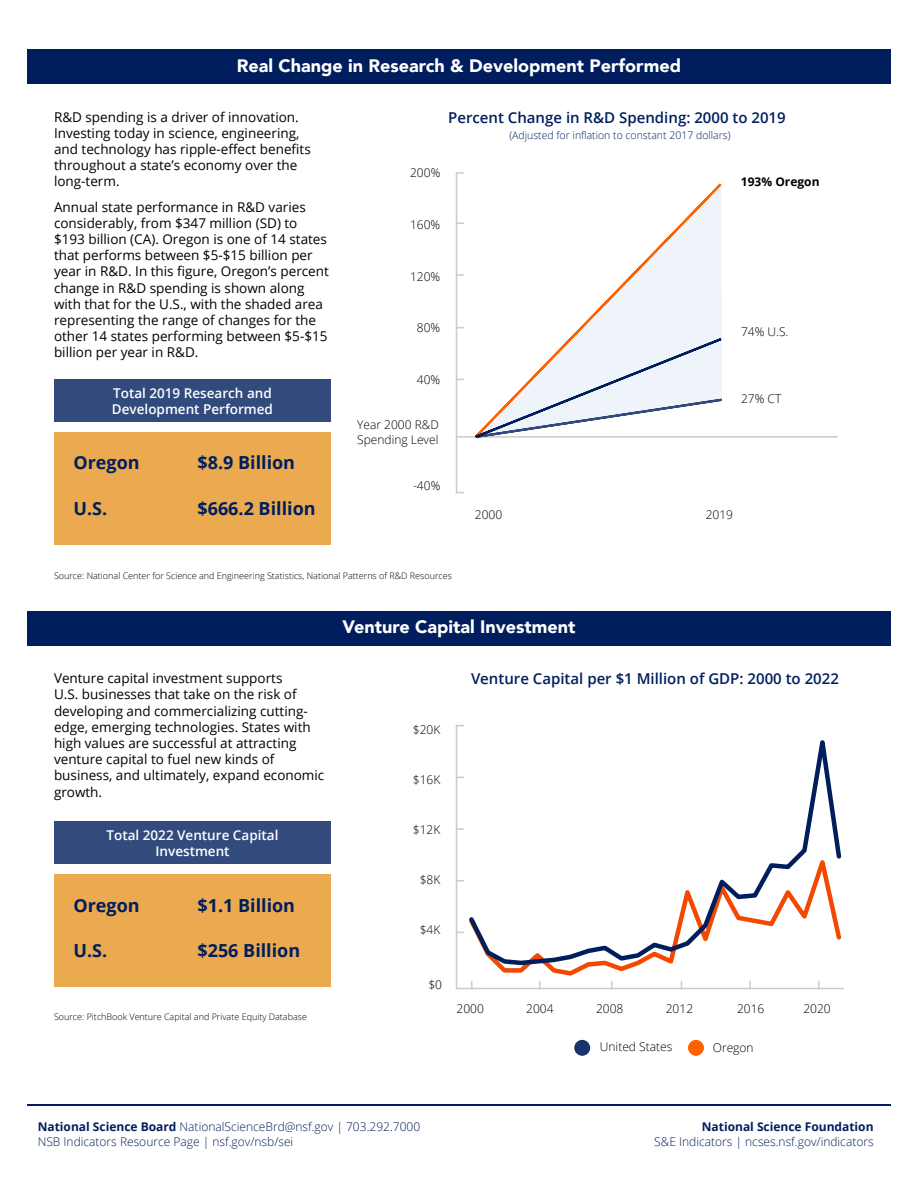
<style>
.page{position:relative;width:918px;height:1188px;background:#fff}
.page>*{position:absolute;margin:0;border:0;box-sizing:border-box;transform-origin:0 0}
.t1{font:700 18px "Open Sans";color:#001e5d}
.t2{font:900 18px "Avenir";color:#fff}
.OPEN_SANS_PARAGRAPH{font:600 15px "Open Sans";color:#001e5d}
.OPEN_SANS_PARAGRAPH-2{font:13.5px/16.2px "Open Sans";color:#000}
.OPEN_SANS_PARAGRAPH-3{font:600 13.5px "Open Sans";color:#fff}
.t3{font:13.5px "Open Sans";letter-spacing:-.015em;color:#595959}
.t4{font:300 12px "Open Sans";color:#001e5d}
.t5{font:300 12px/14.4px "Open Sans";color:#000}
.t6{font:700 12px "Open Sans";color:#001e5d}
.t7{font:700 12px "Open Sans";color:#000}
.t8{font:300 10.5px "Open Sans";color:#001e5d}
.t9{font:300 9px "Open Sans";color:#000}
.s1{font-weight:700}
</style>
<div class="page">
<svg style="left:498px;top:967px;width:135px;height:9px"></svg>
<svg style="left:469px;top:740px;width:373px;height:227px"></svg>
<hr style="left:456px;top:725px;width:1px;height:263px;background:#cbcbcb">
<hr style="left:456px;top:988px;width:388px;height:1px;background:#cbcbcb">
<div style="left:574px;top:1040px;width:16px;height:16px;background:#19346c;border-radius:50%"></div>
<div style="left:688px;top:1040px;width:16px;height:16px;background:#ff6000;border-radius:50%"></div>
<svg style="left:749px;top:981px;width:2px;height:7px"></svg>
<svg style="left:457px;top:828px;width:7px;height:2px"></svg>
<hr style="left:456px;top:173px;width:1px;height:320px;background:#cbcbcb">
<hr style="left:456px;top:436px;width:382px;height:2px;background:#cbcbcb">
<svg style="left:472px;top:183px;width:250px;height:255px"></svg>
<svg style="left:473px;top:336px;width:251px;height:102px"></svg>
<svg style="left:456px;top:172px;width:8px;height:2px"></svg>
<svg style="left:457px;top:274px;width:7px;height:2px"></svg>
<div style="left:27px;top:50px;width:864px;height:34px;background:#001e5d"></div>
<div style="left:27px;top:611px;width:864px;height:35px;background:#001e5d"></div>
<div style="left:54px;top:432px;width:277px;height:113px;background:#ecaa50"></div>
<div style="left:54px;top:874px;width:277px;height:113px;background:#ecaa50"></div>
<div style="left:54px;top:380px;width:277px;height:42px;background:#324a7c"></div>
<div style="left:54px;top:822px;width:277px;height:42px;background:#324a7c"></div>
<hr style="left:27px;top:1104px;width:864px;height:1px;background:#001e5d">
<p class="t2" style="left:237px;top:50px;width:446px">Real Change in Research &amp; Development Performed</p>
<p class="OPEN_SANS_PARAGRAPH-2" style="left:54px;top:108px;width:258px">R&amp;D spending is a driver of innovation.<br>Investing today in science, engineering, and technology has ripple-effect benefits throughout a state’s economy over the long-term.</p>
<p class="OPEN_SANS_PARAGRAPH-2" style="left:54px;top:198px;width:276px">Annual state performance in R&amp;D varies considerably, from $347 million (SD) to $193 billion (CA). Oregon is one of 14 states that performs between $5-$15 billion per year in R&amp;D. In this figure, Oregon’s percent change in R&amp;D spending is shown along with that for the U.S., with the shaded area representing the range of changes for the other 14 states performing between $5-$15 billion per year in R&amp;D.</p>
<p class="OPEN_SANS_PARAGRAPH-3" style="left:113px;top:383px;width:160px">Total 2019 Research and</p>
<p class="OPEN_SANS_PARAGRAPH-3" style="left:112px;top:400px;width:163px">Development Performed</p>
<p class="t1" style="left:73px;top:450px;width:68px">Oregon</p>
<p class="t1" style="left:73px;top:495px;width:35px">U.S.</p>
<p class="t1" style="left:197px;top:450px;width:99px">$8.9 Billion</p>
<p class="t1" style="left:197px;top:495px;width:120px">$666.2 Billion</p>
<p class="OPEN_SANS_PARAGRAPH" style="left:448px;top:107px;width:339px">Percent Change in R&amp;D Spending: 2000 to 2019</p>
<p class="t8" style="left:509px;top:128px;width:223px">(Adjusted for inflation to constant 2017 dollars)</p>
<p class="t5" style="left:410px;top:165px;width:32px">200%</p>
<p class="t7" style="left:741px;top:173px;width:80px">193% Oregon</p>
<p class="t5" style="left:410px;top:217px;width:32px">160%</p>
<p class="t5" style="left:410px;top:269px;width:32px">120%</p>
<p class="t5" style="left:417px;top:321px;width:25px">80%</p>
<p class="t5" style="left:417px;top:372px;width:25px">40%</p>
<p class="t5" style="left:357px;top:418px;width:83px">Year 2000 R&amp;D<br>Spending Level</p>
<p class="t5" style="left:413px;top:478px;width:29px">-40%</p>
<p class="t5" style="left:741px;top:324px;width:49px">74% U.S.</p>
<p class="t5" style="left:741px;top:391px;width:42px">27% CT</p>
<p class="t5" style="left:475px;top:507px;width:29px">2000</p>
<p class="t5" style="left:706px;top:507px;width:29px">2019</p>
<p class="t9" style="left:54px;top:570px;width:399px">Source: National Center for Science and Engineering Statistics, National Patterns of R&amp;D Resources</p>
<p class="OPEN_SANS_PARAGRAPH-2" style="left:54px;top:670px;width:272px">Venture capital investment supports<br>U.S. businesses that take on the risk of developing and commercializing cutting&shy;edge, emerging technologies. States with high values are successful at attracting venture capital to fuel new kinds of business, and ultimately, expand economic growth.</p>
<p class="OPEN_SANS_PARAGRAPH-3" style="left:107px;top:825px;width:173px">Total 2022 Venture Capital</p>
<p class="OPEN_SANS_PARAGRAPH-3" style="left:155px;top:842px;width:76px">Investment</p>
<p class="t1" style="left:73px;top:892px;width:68px">Oregon</p>
<p class="t1" style="left:73px;top:938px;width:35px">U.S.</p>
<p class="t1" style="left:197px;top:892px;width:99px">$1.1 Billion</p>
<p class="t1" style="left:197px;top:938px;width:104px">$256 Billion</p>
<p class="t9" style="left:54px;top:1011px;width:255px">Source: PitchBook Venture Capital and Private Equity Database</p>
<p class="t2" style="left:342px;top:612px;width:234px">Venture Capital Investment</p>
<p class="t3" style="left:395px;top:717px;width:51px">$20,000</p>
<p class="t5" style="left:413px;top:722px;width:29px">$20K</p>
<p class="t3" style="left:395px;top:768px;width:51px">$16,000</p>
<p class="t5" style="left:413px;top:772px;width:29px">$16K</p>
<p class="t3" style="left:395px;top:819px;width:51px">$12,000</p>
<p class="t5" style="left:413px;top:822px;width:29px">$12K</p>
<p class="t5" style="left:420px;top:872px;width:22px">$8K</p>
<p class="t3" style="left:403px;top:872px;width:44px">$8,000</p>
<p class="t5" style="left:420px;top:923px;width:22px">$4K</p>
<p class="t3" style="left:403px;top:923px;width:44px">$4,000</p>
<p class="OPEN_SANS_PARAGRAPH" style="left:471px;top:669px;width:369px">Venture Capital per $1 Million of GDP: 2000 to 2022</p>
<p class="t3" style="left:432px;top:975px;width:13px">$-</p>
<p class="t5" style="left:428px;top:977px;width:15px">$0</p>
<p class="t5" style="left:457px;top:1001px;width:29px">2000</p>
<p class="t5" style="left:526px;top:1001px;width:29px">2004</p>
<p class="t5" style="left:596px;top:1001px;width:29px">2008</p>
<p class="t5" style="left:666px;top:1001px;width:29px">2012</p>
<p class="t5" style="left:737px;top:1001px;width:29px">2016</p>
<p class="t5" style="left:803px;top:1001px;width:29px">2020</p>
<p class="t5" style="left:600px;top:1039px;width:74px">United States</p>
<p class="t5" style="left:713px;top:1040px;width:42px">Oregon</p>
<p class="t4" style="left:38px;top:1119px;width:384px"><span class="s1">National Science Board</span> NationalScienceBrd@nsf.gov | 703.292.7000</p>
<p class="t4" style="left:38px;top:1133px;width:257px">NSB Indicators Resource Page | nsf.gov/nsb/sei</p>
<p class="t6" style="left:702px;top:1118px;width:173px">National Science Foundation</p>
<p class="t4" style="left:654px;top:1133px;width:221px">S&amp;E Indicators | ncses.nsf.gov/indicators</p>
</div>
